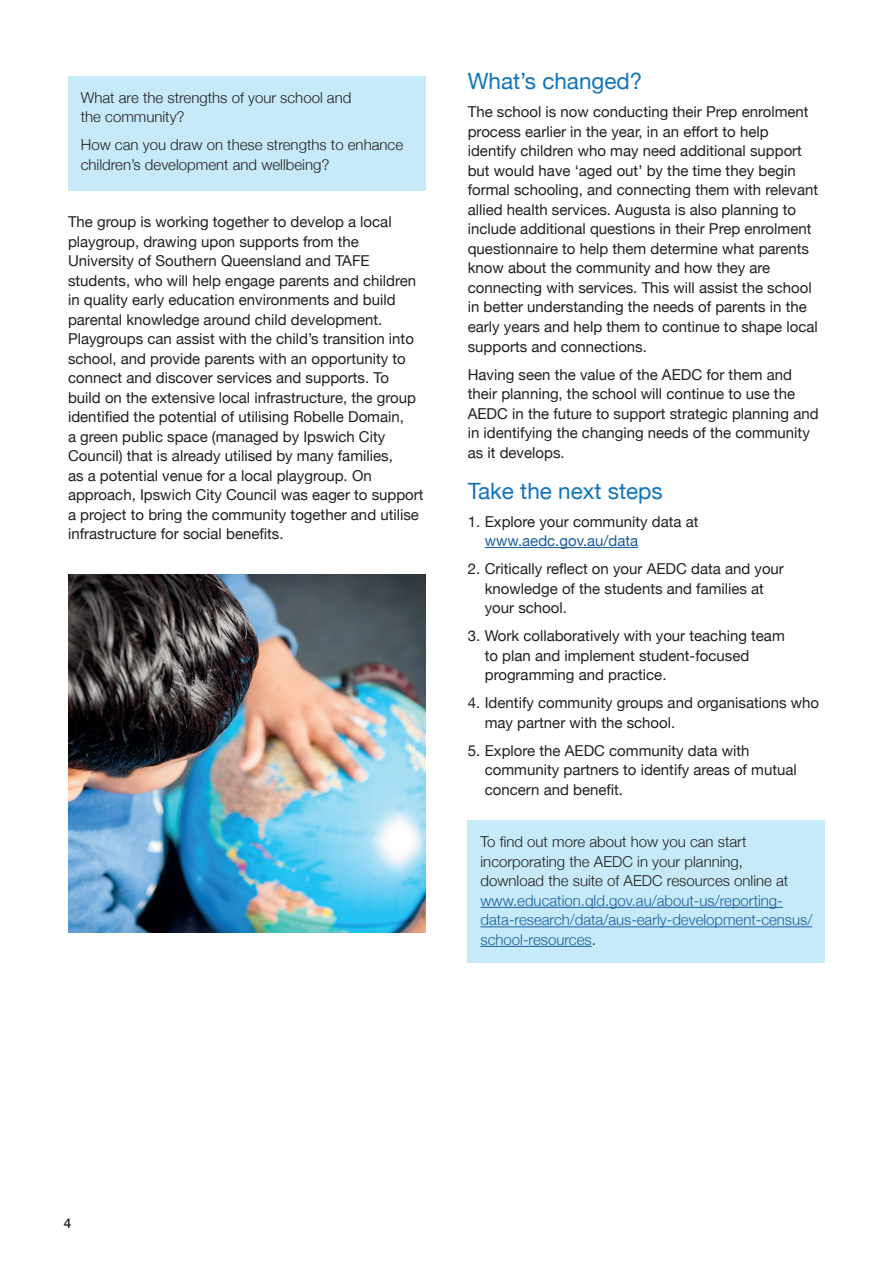
<style>
.page{position:relative;width:893px;height:1263px;background:#fff}
.page>*{position:absolute;margin:0;border:0;box-sizing:border-box;transform-origin:0 0}
.t1{font:22.5px "Helvetica Neue";color:#1074bc}
.t2{font:15px/19.5px "Helvetica Neue";color:#231f20}
.t3{font:300 15px/19.5px "Helvetica Neue";color:#231f20}
.t4{font:300 15px/19.5px "Helvetica Neue";color:#175d9e}
.t5{font:15px "Helvetica Neue";color:#175d9e}
.t6{font:500 13.5px "Helvetica Neue";color:#231f20}
.s1{color:#231f20}
</style>
<div class="page">
<div style="left:68px;top:76px;width:357px;height:114px;background:#c6eafa"></div>
<div style="left:468px;top:820px;width:357px;height:142px;background:#c6eafa"></div>
<hr style="left:485px;top:547px;width:153px;height:1px;background:#175d9e">
<hr style="left:480px;top:907px;width:303px;height:1px;background:#175d9e">
<hr style="left:480px;top:926px;width:332px;height:1px;background:#175d9e">
<hr style="left:480px;top:946px;width:112px;height:1px;background:#175d9e">
<img style="left:68px;top:574px;width:357px;height:359px">
<p class="t3" style="left:81px;top:87px;width:272px">What are the strengths of your school and the community?</p>
<p class="t3" style="left:81px;top:134px;width:324px">How can you draw on these strengths to enhance children’s development and wellbeing?</p>
<p class="t2" style="left:68px;top:213px;width:357px">The group is working together to develop a local playgroup, drawing upon supports from the University of Southern Queensland and TAFE students, who will help engage parents and children in quality early education environments and build parental knowledge around child development.<br>Playgroups can assist with the child’s transition into school, and provide parents with an opportunity to connect and discover services and supports. To build on the extensive local infrastructure, the group identified the potential of utilising Robelle Domain,<br>a green public space (managed by Ipswich City Council) that is already utilised by many families,<br>as a potential venue for a local playgroup. On approach, Ipswich City Council was eager to support</p>
<p class="t2" style="left:68px;top:506px;width:352px">a project to bring the community together and utilise infrastructure for social benefits.</p>
<h1 class="t1" style="left:468px;top:65px;width:176px">What’s changed?</h1>
<p class="t2" style="left:468px;top:103px;width:352px">The school is now conducting their Prep enrolment process earlier in the year, in an effort to help identify children who may need additional support but would have ‘aged out’ by the time they begin formal schooling, and connecting them with relevant allied health services. Augusta is also planning to include additional questions in their Prep enrolment questionnaire to help them determine what parents know about the community and how they are connecting with services. This will assist the school in better understanding the needs of parents in the early years and help them to continue to shape local supports and connections.</p>
<p class="t2" style="left:468px;top:365px;width:352px">Having seen the value of the AEDC for them and their planning, the school will continue to use the AEDC in the future to support strategic planning and in identifying the changing needs of the community as it develops.</p>
<h1 class="t1" style="left:468px;top:474px;width:197px">Take the next steps</h1>
<p class="t2" style="left:468px;top:512px;width:232px">1. Explore your community data at</p>
<p class="t5" style="left:485px;top:530px;width:155px">www.aedc.gov.au/data</p>
<p class="t2" style="left:485px;top:560px;width:301px;text-indent:-17px">2. Critically reflect on your AEDC data and your knowledge of the students and families at your school.</p>
<p class="t2" style="left:485px;top:627px;width:301px;text-indent:-17px">3. Work collaboratively with your teaching team to plan and implement student-focused programming and practice.</p>
<p class="t2" style="left:485px;top:694px;width:336px;text-indent:-17px">4. Identify community groups and organisations who may partner with the school.</p>
<p class="t2" style="left:485px;top:741px;width:314px;text-indent:-17px">5. Explore the AEDC community data with community partners to identify areas of mutual concern and benefit.</p>
<p class="t3" style="left:480px;top:831px;width:309px">To find out more about how you can start incorporating the AEDC in your planning, download the suite of AEDC resources online at</p>
<p class="t4" style="left:480px;top:890px;width:333px">www.education.qld.gov.au/about-us/reporting&shy;data-research/data/aus-early-development-census/ school-resources<span class="s1">.</span></p>
<p class="t6" style="left:64px;top:1212px;width:9px">4</p>
</div>
